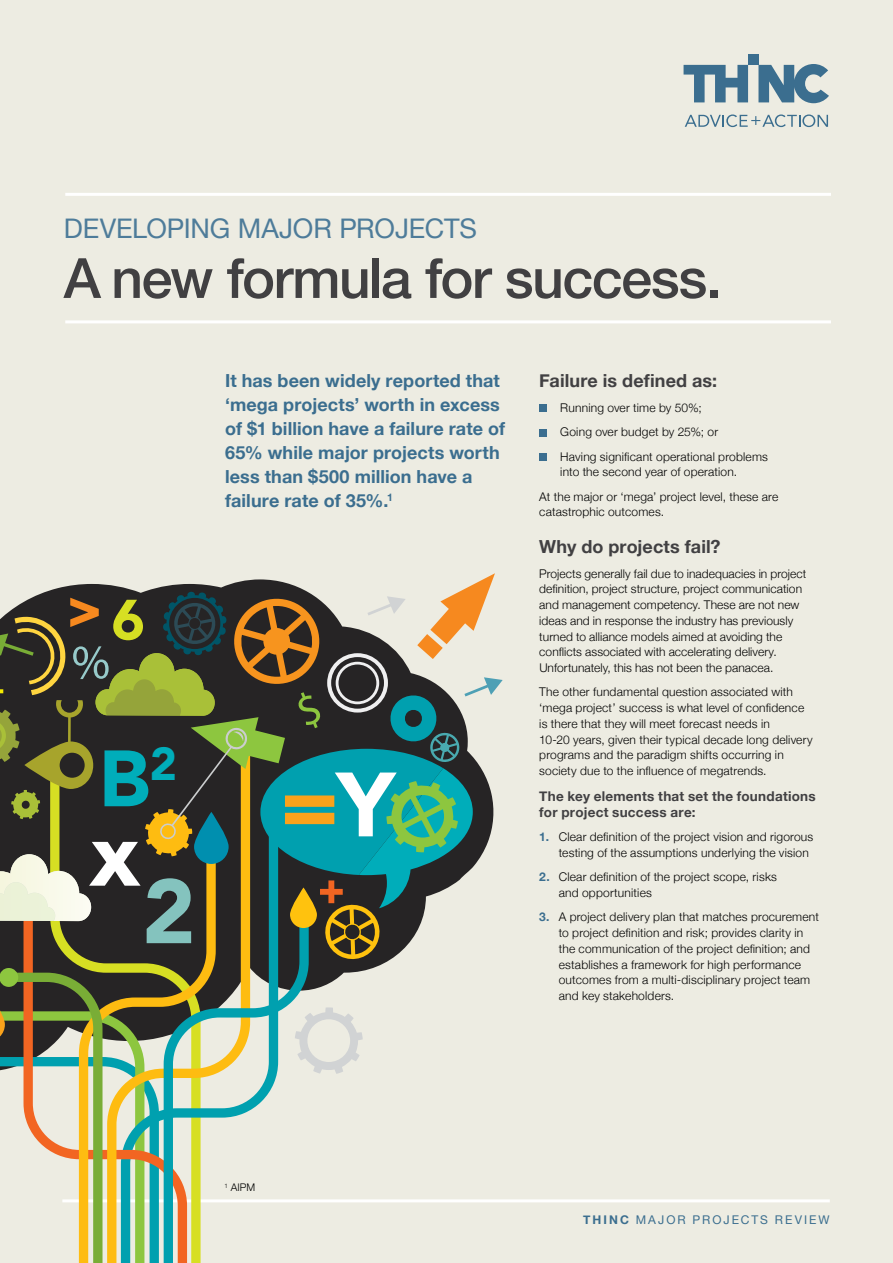
<style>
.page{position:relative;width:893px;height:1263px;background:#edece2}
.page>*{position:absolute;margin:0;border:0;box-sizing:border-box;transform-origin:0 0}
.t1{font:900 90.15px "Avenir";color:#faa21b}
.t2{font:900 90.15px "Avenir";color:#fff}
.t3{font:900 90.15px "Avenir";color:#84c3be}
.t4{font:900 78.9px "Avenir";color:#00adba}
.t5{font:900 56.25px "Avenir";color:#f6891f}
.t6{font:900 56.25px "Avenir";color:#d7df23}
.t7{font:500 55.5px "Helvetica Neue";letter-spacing:-.025em;color:#414042}
.t8{font:27px "Helvetica Neue";letter-spacing:-.005em;color:#4e7c9a}
.t9{font:700 18px/24px "Helvetica Neue";letter-spacing:.005em;color:#3b6e8f}
.t10{font:700 18px "Helvetica Neue";letter-spacing:.005em;color:#414042}
.t11{font:700 13.5px/15.8px "Helvetica Neue";letter-spacing:.02em;color:#414042}
.t12{font:300 12px/15.8px "Helvetica Neue";letter-spacing:.015em;color:#000}
.t13{font:12px "Helvetica Neue";color:#3b6e8f}
.t14{font:700 12px "Helvetica Neue";letter-spacing:.17em;color:#3b6e8f}
.t15{font:300 10.5px "Helvetica Neue";color:#000}
.s1{font-weight:700;color:#3b6e8f}
.s2{color:#fff}
.s3{font-weight:400}
</style>
<div class="page">
<hr style="left:62px;top:1199px;width:768px;height:3px;background:#fff">
<svg style="left:309px;top:1071px;width:54px;height:3px"></svg>
<svg style="left:0;top:963px;width:495px;height:108px;background:#dbdacf"></svg>
<svg style="left:107px;top:963px;width:57px;height:300px;background:#bbbf81"></svg>
<svg style="left:164px;top:963px;width:145px;height:300px;background:#bbcbb1"></svg>
<svg style="left:0;top:973px;width:159px;height:290px;background:#acb289"></svg>
<svg style="left:0;top:573px;width:503px;height:390px;background:#5d6c5a"></svg>
<div style="left:0;top:968px;width:18px;height:19px;background:#8dc63f;border-radius:50%"></div>
<svg style="left:685px;top:114px;width:143px;height:13px;background:#bdcacb"></svg>
<svg style="left:684px;top:65px;width:64px;height:37px;background:#7d9dad"></svg>
<svg style="left:758px;top:64px;width:71px;height:39px;background:#7899ab"></svg>
<div style="left:748px;top:54px;width:10px;height:11px;background:#3b6e8f"></div>
<div style="left:539px;top:404px;width:8px;height:8px;background:#3b6e8f"></div>
<div style="left:539px;top:429px;width:8px;height:7px;background:#3b6e8f"></div>
<div style="left:539px;top:453px;width:8px;height:8px;background:#3b6e8f"></div>
<hr style="left:65px;top:320px;width:766px;height:3px;background:#fff">
<hr style="left:65px;top:193px;width:766px;height:3px;background:#fff">
<h3 class="t8" style="left:64px;top:205px;width:415px">DEVELOPING MAJOR PROJECTS</h3>
<h3 class="t7" style="left:64px;top:234px;width:659px">A new formula for success.</h3>
<h3 class="t5" style="left:66px;top:576px;width:39px">&gt;</h3>
<h3 class="t6" style="left:112px;top:586px;width:35px">6</h3>
<h2 class="t4" style="left:99px;top:731px;width:80px">B<sup>2</sup></h2>
<h1 class="t2" style="left:90px;top:800px;width:52px">x</h1>
<h1 class="t3" style="left:142px;top:857px;width:55px">2</h1>
<h3 class="t9" style="left:225px;top:368px;width:282px">It has been widely reported that ‘mega projects’ worth in excess of $1 billion have a failure rate of<br>65% while major projects worth less than $500 million have a failure rate of 35%.<sup>1</sup></h3>
<h3 class="t10" style="left:539px;top:364px;width:179px">Failure is defined as:</h3>
<p class="t12" style="left:560px;top:395px;width:209px;line-height:24.3px">Running over time by 50%;<br>Going over budget by 25%; or<br>Having significant operational problems</p>
<p class="t12" style="left:539px;top:459px;width:240px;line-height:24.3px;text-indent:21px">into the second year of operation.<br>At the major or ‘mega’ project level, these are</p>
<p class="t12" style="left:539px;top:503px;width:126px">catastrophic outcomes.</p>
<h3 class="t10" style="left:539px;top:531px;width:183px">Why do projects fail?</h3>
<p class="t12" style="left:539px;top:565px;width:269px">Projects generally fail due to inadequacies in project definition, project structure, project communication and management competency. These are not new ideas and in response the industry has previously turned to alliance models aimed at avoiding the conflicts associated with accelerating delivery.<br>Unfortunately, this has not been the panacea.</p>
<p class="t12" style="left:539px;top:683px;width:275px">The other fundamental question associated with ‘mega project’ success is what level of confidence is there that they will meet forecast needs in<br>10-20 years, given their typical decade long delivery programs and the paradigm shifts occurring in society due to the influence of megatrends.</p>
<p class="t11" style="left:539px;top:788px;width:278px">The key elements that set the foundations for project success are:</p>
<p class="t12" style="left:559px;top:829px;width:256px;text-indent:-20px"><span class="s1">1.</span> Clear definition of the project vision and rigorous testing of the assumptions underlying the vision</p>
<p class="t12" style="left:559px;top:869px;width:220px;text-indent:-20px"><span class="s1">2.</span> Clear definition of the project scope, risks and opportunities</p>
<p class="t12" style="left:559px;top:909px;width:262px;text-indent:-20px"><span class="s1">3.</span> A project delivery plan that matches procurement to project definition and risk; provides clarity in the communication of the project definition; and establishes a framework for high performance outcomes from a multi-disciplinary project team and key stakeholders.</p>
<h1 class="t1" style="left:280px;top:751px;width:117px">=<span class="s2">Y</span></h1>
<p class="t15" style="left:225px;top:1179px;width:32px"><sup>1</sup> AIPM</p>
<p class="t14" style="left:583px;top:1209px;width:76px">THINC <span class="s3">MAJOR</span></p>
<p class="t13" style="left:693px;top:1209px;width:11px">PROJECTS</p>
<p class="t13" style="left:775px;top:1209px;width:10px">REVIE</p>
<p class="t13" style="left:818px;top:1209px;width:13px">W</p>
</div>
